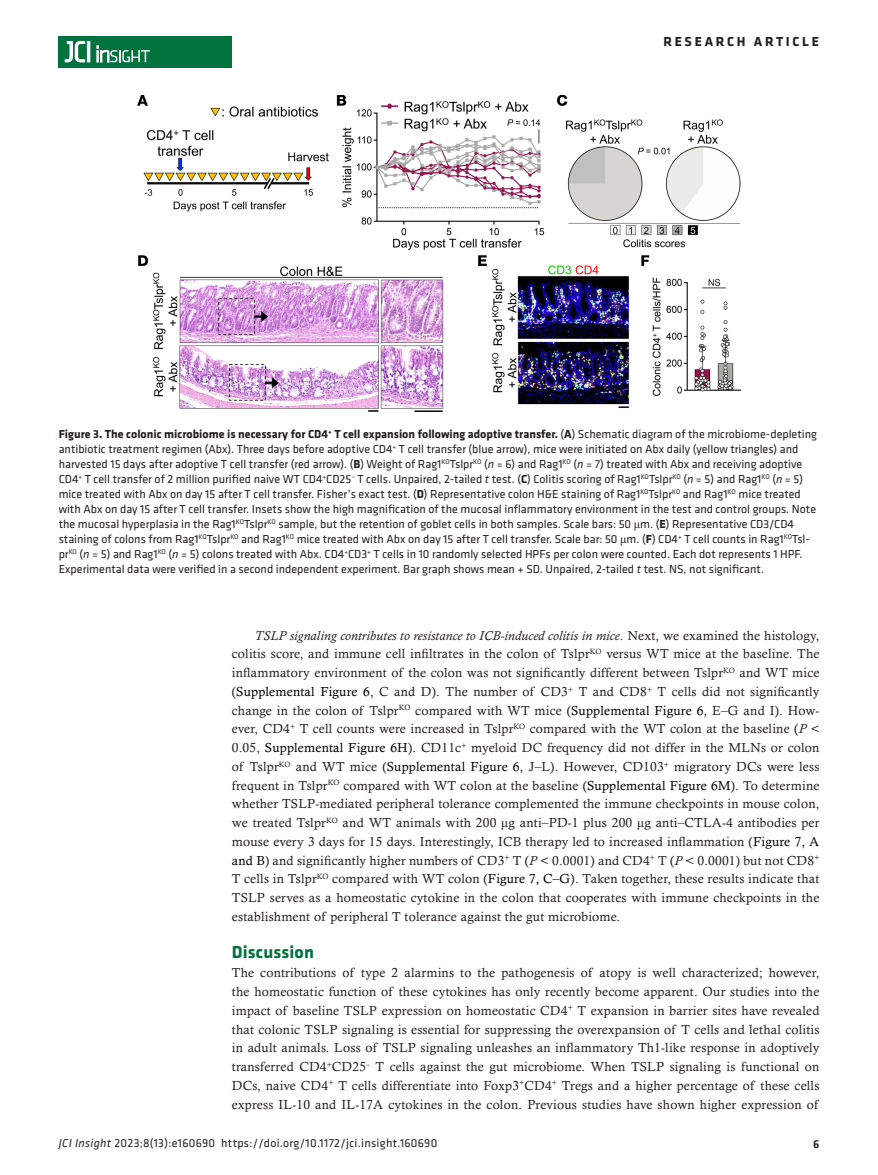
<style>
.page{position:relative;width:878px;height:1175px;background:#fff}
.page>*{position:absolute;margin:0;border:0;box-sizing:border-box;transform-origin:0 0}
.t1{font:700 18px "Klavika";letter-spacing:.01em;color:#00723e}
.t2{font:700 13.5px "Klavika Basic";letter-spacing:.2em;color:#231f20}
.t3{font:13.2px/18.8px "Calisto MT Std";letter-spacing:.015em;color:#231f20;text-align:justify}
.t4{font:12px/15px "Klavika Basic";color:#231f20}
.t5{font:12px "Klavika Basic";letter-spacing:.025em;color:#231f20}
.t6{font:500 12px "Klavika Basic";color:#231f20}
.s1{font-weight:700}
.s2{font-style:italic}
.s3{font-family:"Times New Roman"}
.s4{color:#000}
</style>
<div class="page">
<div style="left:59px;top:36px;width:173px;height:31px;background:#00723e"></div>
<hr style="left:87px;top:41px;width:3px;height:21px;background:#fff">
<svg style="left:64px;top:41px;width:21px;height:22px"></svg>
<svg style="left:97px;top:46px;width:53px;height:16px"></svg>
<img style="left:137px;top:96px;width:603px;height:316px">
<p class="t2" style="left:663px;top:32px;width:157px">RESEARCH ARTICLE</p>
<p class="t4" style="left:59px;top:426px;width:759px"><span class="s1">Figure 3. The colonic microbiome is necessary for CD4</span><sup>+</sup> <span class="s1">T cell expansion following adoptive transfer.</span> (<span class="s1">A</span>) Schematic diagram of the microbiome-depleting antibiotic treatment regimen (Abx). Three days before adoptive CD4<sup>+</sup> T cell transfer (blue arrow), mice were initiated on Abx daily (yellow triangles) and harvested 15 days after adoptive T cell transfer (red arrow). (<span class="s1">B</span>) Weight of Rag1<sup>KO</sup>Tslpr<sup>KO</sup> (<span class="s2">n</span> = 6) and Rag1<sup>KO</sup> (<span class="s2">n</span> = 7) treated with Abx and receiving adoptive CD4<sup>+</sup> T cell transfer of 2 million purified naive WT CD4<sup>+</sup>CD25<sup>–</sup> T cells. Unpaired, 2-tailed <span class="s2">t</span> test. (<span class="s1">C</span>) Colitis scoring of Rag1<sup>KO</sup>Tslpr<sup>KO</sup> (<span class="s2">n</span> = 5) and Rag1<sup>KO</sup> (<span class="s2">n</span> = 5) mice treated with Abx on day 15 after T cell transfer. Fisher’s exact test. (<span class="s1">D</span>) Representative colon H&amp;E staining of Rag1<sup>KO</sup>Tslpr<sup>KO</sup> and Rag1<sup>KO</sup> mice treated with Abx on day 15 after T cell transfer. Insets show the high magnification of the mucosal inflammatory environment in the test and control groups. Note the mucosal hyperplasia in the Rag1<sup>KO</sup>Tslpr<sup>KO</sup> sample, but the retention of goblet cells in both samples. Scale bars: 50 <span class="s3">μ</span>m. (<span class="s1">E</span>) Representative CD3/CD4 staining of colons from Rag1<sup>KO</sup>Tslpr<sup>KO</sup> and Rag1<sup>KO</sup> mice treated with Abx on day 15 after T cell transfer. Scale bar: 50 <span class="s3">μ</span>m. (<span class="s1">F</span>) CD4<sup>+</sup> T cell counts in Rag1<sup>KO</sup>Tsl&shy;pr<sup>KO</sup> (<span class="s2">n</span> = 5) and Rag1<sup>KO</sup> (<span class="s2">n</span> = 5) colons treated with Abx. CD4<sup>+</sup>CD3<sup>+</sup> T cells in 10 randomly selected HPFs per colon were counted. Each dot represents 1 HPF.<br>Experimental data were verified in a second independent experiment. Bar graph shows mean + SD. Unpaired, 2-tailed <span class="s2">t</span> test. NS, not significant.</p>
<p class="t3" style="left:232px;top:625px;width:589px;text-indent:23px"><span class="s2">TSLP signaling contributes to resistance to ICB-induced colitis in mice</span>. Next, we examined the histology, colitis score, and immune cell infiltrates in the colon of Tslpr<sup>KO</sup> versus WT mice at the baseline. The inflammatory environment of the colon was not significantly different between Tslpr<sup>KO</sup> and WT mice (<span class="s4">Supplemental Figure 6</span>, C and D). The number of CD3<sup>+</sup> T and CD8<sup>+</sup> T cells did not significantly change in the colon of Tslpr<sup>KO</sup> compared with WT mice (<span class="s4">Supplemental Figure 6</span>, E–G and I). How&shy;ever, CD4<sup>+</sup> T cell counts were increased in Tslpr<sup>KO</sup> compared with the WT colon at the baseline (<span class="s2">P</span> &lt; 0.05, <span class="s4">Supplemental Figure 6H</span>). CD11c<sup>+</sup> myeloid DC frequency did not differ in the MLNs or colon of Tslpr<sup>KO</sup> and WT mice (<span class="s4">Supplemental Figure 6</span>, J–L). However, CD103<sup>+</sup> migratory DCs were less frequent in Tslpr<sup>KO</sup> compared with WT colon at the baseline (<span class="s4">Supplemental Figure 6M</span>). To determine whether TSLP-mediated peripheral tolerance complemented the immune checkpoints in mouse colon, we treated Tslpr<sup>KO</sup> and WT animals with 200 <span class="s3">μ</span>g anti–PD-1 plus 200 <span class="s3">μ</span>g anti–CTLA-4 antibodies per mouse every 3 days for 15 days. Interestingly, ICB therapy led to increased inflammation (<span class="s4">Figure 7, A and B</span>) and significantly higher numbers of CD3<sup>+</sup> T (<span class="s2">P</span> &lt; 0.0001) and CD4<sup>+</sup> T (<span class="s2">P</span> &lt; 0.0001) but not CD8<sup>+ </sup>T cells in Tslpr<sup>KO</sup> compared with WT colon (<span class="s4">Figure 7, C–G</span>). Taken together, these results indicate that TSLP serves as a homeostatic cytokine in the colon that cooperates with immune checkpoints in the establishment of peripheral T tolerance against the gut microbiome.</p>
<h1 class="t1" style="left:232px;top:939px;width:84px">Discussion</h1>
<p class="t3" style="left:232px;top:963px;width:589px">The contributions of type 2 alarmins to the pathogenesis of atopy is well characterized; however, the homeostatic function of these cytokines has only recently become apparent. Our studies into the impact of baseline TSLP expression on homeostatic CD4<sup>+</sup> T expansion in barrier sites have revealed that colonic TSLP signaling is essential for suppressing the overexpansion of T cells and lethal colitis in adult animals. Loss of TSLP signaling unleashes an inflammatory Th1-like response in adoptively transferred CD4<sup>+</sup>CD25<sup>–</sup> T cells against the gut microbiome. When TSLP signaling is functional on DCs, naive CD4<sup>+</sup> T cells differentiate into Foxp3<sup>+</sup>CD4<sup>+</sup> Tregs and a higher percentage of these cells express IL-10 and IL-17A cytokines in the colon. Previous studies have shown higher expression of</p>
<p class="t5" style="left:59px;top:1135px;width:380px"><span class="s2">JCI Insight</span> 2023;8(13):e160690 https://doi.org/10.1172/jci.insight.160690</p>
<p class="t6" style="left:813px;top:1135px;width:8px">6</p>
</div>
